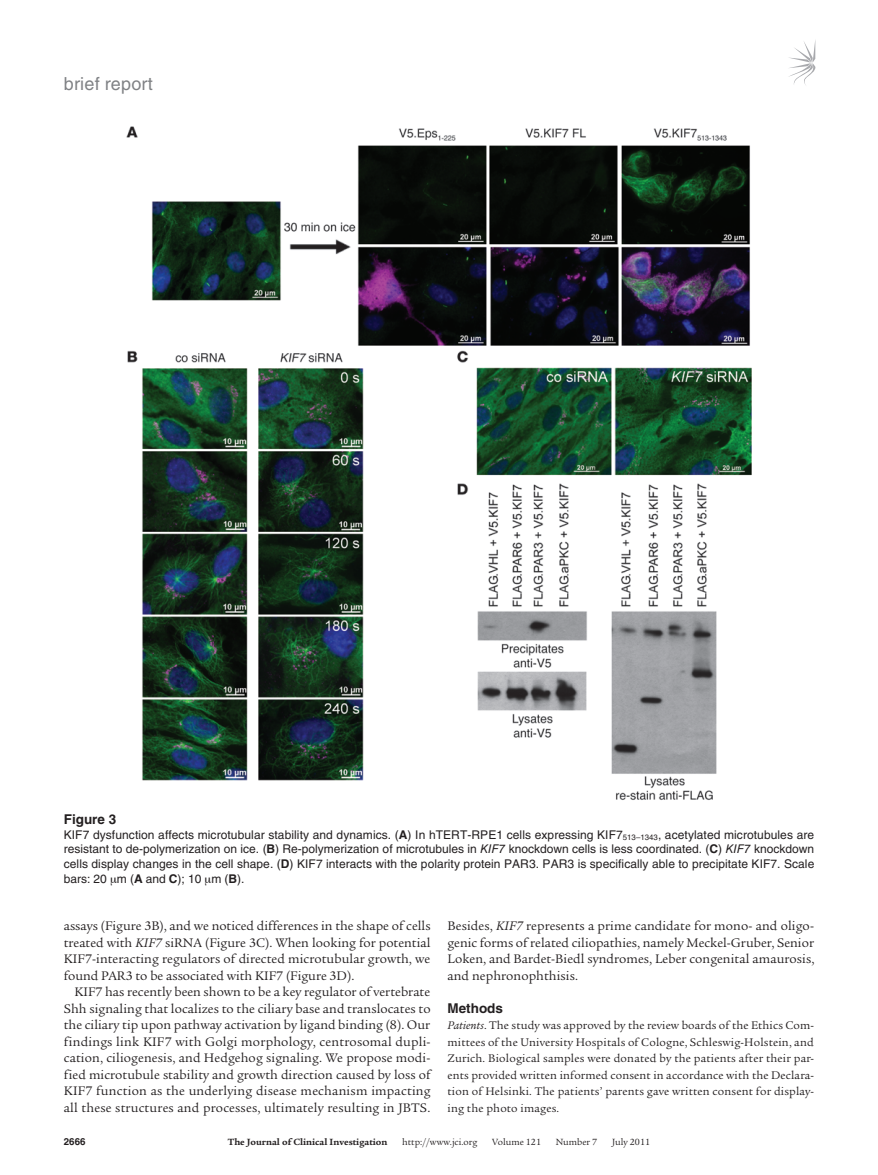
<style>
.page{position:relative;width:878px;height:1175px;background:#fff}
.page>*{position:absolute;margin:0;border:0;box-sizing:border-box;transform-origin:0 0}
.t1{font:18px "Helvetica LT Std";letter-spacing:.01em;color:#808285}
.t2{font:13.5px/16.5px "Legacy Serif Std";letter-spacing:.005em;color:#231f20;text-align:justify}
.t3{font:700 13.5px "Helvetica LT Std";color:#231f20}
.t4{font:12px/14.7px "Helvetica LT Std";letter-spacing:.005em;color:#231f20;text-align:justify}
.t5{font:12px/16.5px "Legacy Serif Std";letter-spacing:.015em;color:#231f20;text-align:justify}
.t6{font:9.75px "Legacy Serif Std";color:#231f20}
.t7{font:700 9.75px "Legacy Serif Std";color:#231f20}
.t8{font:700 9.75px "Helvetica LT Std";color:#231f20}
.s1{font-weight:700}
.s2{font-style:italic}
</style>
<div class="page">
<svg style="left:789px;top:42px;width:26px;height:43px"></svg>
<img style="left:126px;top:126px;width:626px;height:674px">
<h1 class="t1" style="left:64px;top:73px;width:90px">brief report</h1>
<p class="t3" style="left:64px;top:811px;width:54px">Figure 3</p>
<p class="t4" style="left:64px;top:827px;width:752px">KIF7 dysfunction affects microtubular stability and dynamics. (<span class="s1">A</span>) In hTERT-RPE1 cells expressing KIF7<sub>513–1343</sub>, acetylated microtubules are resistant to de-polymerization on ice. (<span class="s1">B</span>) Re-polymerization of microtubules in <span class="s2">KIF7</span> knockdown cells is less coordinated. (<span class="s1">C</span>) <span class="s2">KIF7</span> knockdown cells display changes in the cell shape. (<span class="s1">D</span>) KIF7 interacts with the polarity protein PAR3. PAR3 is specifically able to precipitate KIF7. Scale bars: 20 m (<span class="s1">A</span> and <span class="s1">C</span>); 10 m (<span class="s1">B</span>).</p>
<p class="t2" style="left:64px;top:917px;width:368px">assays (Figure 3B), and we noticed differences in the shape of cells treated with <span class="s2">KIF7</span> siRNA (Figure 3C). When looking for potential KIF7-interacting regulators of directed microtubular growth, we found PAR3 to be associated with KIF7 (Figure 3D).</p>
<p class="t2" style="left:64px;top:983px;width:368px;text-indent:11px">KIF7 has recently been shown to be a key regulator of vertebrate Shh signaling that localizes to the ciliary base and translocates to the ciliary tip upon pathway activation by ligand binding (8). Our findings link KIF7 with Golgi morphology, centrosomal dupli&shy;cation, ciliogenesis, and Hedgehog signaling. We propose modi&shy;fied microtubule stability and growth direction caused by loss of KIF7 function as the underlying disease mechanism impacting all these structures and processes, ultimately resulting in JBTS.</p>
<p class="t2" style="left:447px;top:917px;width:368px">Besides, <span class="s2">KIF7</span> represents a prime candidate for mono- and oligo&shy;genic forms of related ciliopathies, namely Meckel-Gruber, Senior Loken, and Bardet-Biedl syndromes, Leber congenital amaurosis, and nephronophthisis.</p>
<p class="t3" style="left:447px;top:999px;width:57px">Methods</p>
<p class="t5" style="left:447px;top:1017px;width:368px"><span class="s2">Patients</span>. The study was approved by the review boards of the Ethics Com&shy;mittees of the University Hospitals of Cologne, Schleswig-Holstein, and Zurich. Biological samples were donated by the patients after their par&shy;ents provided written informed consent in accordance with the Declara&shy;tion of Helsinki. The patients’ parents gave written consent for display&shy;ing the photo images.</p>
<p class="t8" style="left:64px;top:1135px;width:23px">2666</p>
<p class="t7" style="left:228px;top:1135px;width:161px">The Journal of Clinical Investigation</p>
<p class="t6" style="left:402px;top:1136px;width:77px">http://www.jci.org</p>
<p class="t6" style="left:492px;top:1136px;width:50px">Volume 121</p>
<p class="t6" style="left:555px;top:1136px;width:43px">Number 7</p>
<p class="t6" style="left:612px;top:1136px;width:40px">July 2011</p>
</div>
